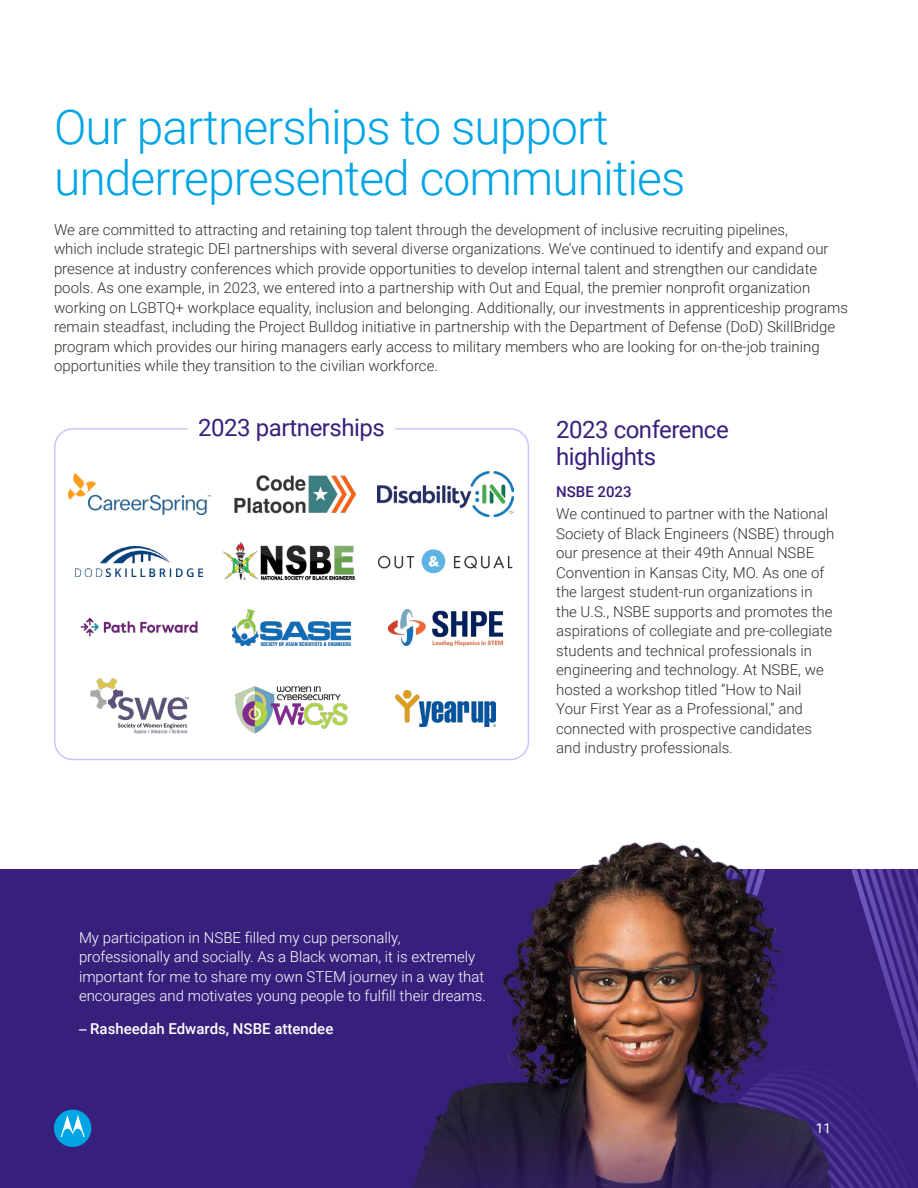
<style>
.page{position:relative;width:918px;height:1188px;background:#fff}
.page>*{position:absolute;margin:0;border:0;box-sizing:border-box;transform-origin:0 0}
.t1{font:300 48px/51px "Roboto";letter-spacing:-.02em;color:#00a5e5}
.t2{font:24px/27px "Roboto";letter-spacing:-.02em;color:#37207c}
.t3{font:300 15px/19.5px "Roboto";color:#352f2a}
.t4{font:300 15px/19.5px "Roboto";color:#fff}
.t5{font:500 15px "Roboto";color:#fff}
.t6{font:500 15px "Roboto";color:#37207c}
.t7{font:13.5px "Roboto";color:#fff}
.s1{font-family:"Univers LT Std";font-weight:700;font-stretch:condensed}
</style>
<div class="page">
<div style="left:54px;top:428px;width:475px;height:332px;border:2px solid #d0c2ff;border-radius:18px"></div>
<div style="left:188px;top:418px;width:207px;height:30px;background:#fff"></div>
<img style="left:388px;top:609px;width:115px;height:36px">
<img style="left:68px;top:474px;width:142px;height:40px">
<img style="left:234px;top:475px;width:121px;height:39px">
<img style="left:378px;top:472px;width:135px;height:44px">
<img style="left:75px;top:547px;width:128px;height:29px">
<img style="left:378px;top:549px;width:135px;height:25px">
<img style="left:233px;top:609px;width:117px;height:36px">
<img style="left:235px;top:686px;width:113px;height:48px">
<img style="left:396px;top:691px;width:99px;height:35px">
<img style="left:223px;top:542px;width:132px;height:39px">
<img style="left:90px;top:678px;width:98px;height:55px">
<img style="left:80px;top:617px;width:118px;height:20px">
<img style="left:0;top:842px;width:918px;height:346px">
<div style="left:54px;top:1110px;width:37px;height:37px;background:#00a5e5;border-radius:50%"></div>
<svg style="left:61px;top:1115px;width:24px;height:22px"></svg>
<h1 class="t1" style="left:54px;top:100px;width:633px">Our partnerships to support underrepresented communities</h1>
<p class="t3" style="left:54px;top:219px;width:795px">We are committed to attracting and retaining top talent through the development of inclusive recruiting pipelines,<br>which include strategic DEI partnerships with several diverse organizations. We’ve continued to identify and expand our presence at industry conferences which provide opportunities to develop internal talent and strengthen our candidate pools. As one example, in 2023, we entered into a partnership with Out and Equal, the premier nonprofit organization working on LGBTQ+ workplace equality, inclusion and belonging. Additionally, our investments in apprenticeship programs remain steadfast, including the Project Bulldog initiative in partnership with the Department of Defense (DoD) SkillBridge program which provides our hiring managers early access to military members who are looking for on-the-job training opportunities while they transition to the civilian workforce.</p>
<h2 class="t2" style="left:198px;top:413px;width:188px">2023 partnerships</h2>
<p class="t4" style="left:79px;top:927px;width:409px">My participation in NSBE filled my cup personally, professionally and socially. As a Black woman, it is extremely important for me to share my own STEM journey in a way that encourages and motivates young people to fulfill their dreams.</p>
<p class="t5" style="left:79px;top:1018px;width:256px"><span class="s1">–</span> Rasheedah Edwards, NSBE attendee</p>
<h2 class="t2" style="left:556px;top:415px;width:174px">2023 conference highlights</h2>
<p class="t6" style="left:556px;top:481px;width:77px">NSBE 2023</p>
<p class="t3" style="left:556px;top:504px;width:280px">We continued to partner with the National Society of Black Engineers (NSBE) through our presence at their 49th Annual NSBE Convention in Kansas City, MO. As one of the largest student-run organizations in the U.S., NSBE supports and promotes the aspirations of collegiate and pre-collegiate students and technical professionals in engineering and technology. At NSBE, we hosted a workshop titled “How to Nail Your First Year as a Professional,” and connected with prospective candidates and industry professionals.</p>
<p class="t7" style="left:816px;top:1119px;width:17px">11</p>
</div>
